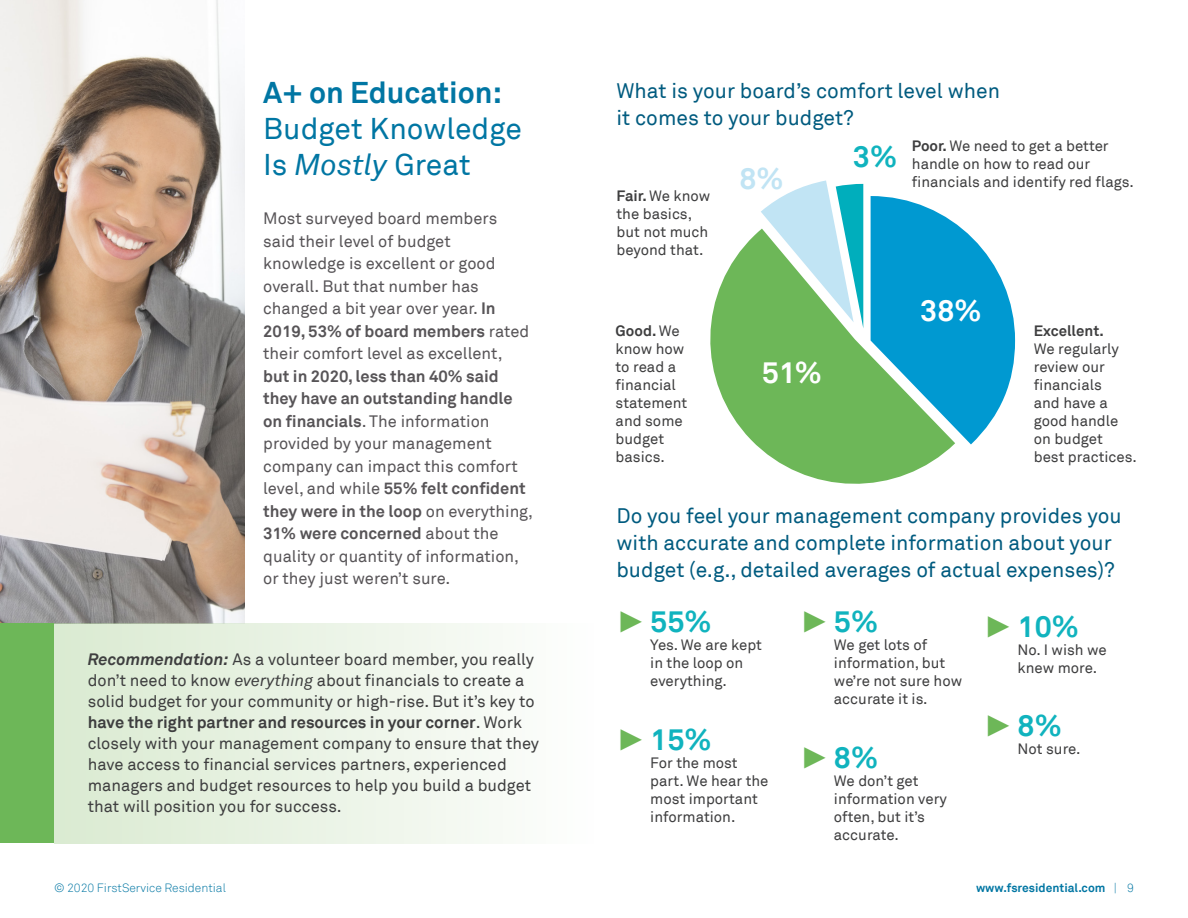
<style>
.page{position:relative;width:1188px;height:918px;background:#fff}
.page>*{position:absolute;margin:0;border:0;box-sizing:border-box;transform-origin:0 0}
.t1{font:30px/36px "Akkurat";color:#0076a3}
.t2{font:700 30px "Akkurat";color:#10b3be}
.t3{font:700 30px "Akkurat";color:#fff}
.t4{font:700 30px "Akkurat";color:#c1e4f4}
.t5{font:21px/27px "Akkurat";color:#005b7f}
.t6{font:16.5px/22.5px "Akkurat";color:#575457}
.t7{font:16.5px/21px "Akkurat";color:#3e3e3f}
.t8{font:15px/18px "Akkurat";color:#3e3e3f}
.t9{font:700 15px "Akkurat";color:#3e3e3f}
.t10{font:300 12px "Akkurat";color:#0076a3}
.t11{font:700 12px "Akkurat";color:#0076a3}
.s1{font-weight:700}
.s2{font-style:italic}
.s3{font-weight:700;font-style:italic}
.s4{font-family:"Arial";font-weight:400;color:#6db758}
.s5{font-weight:300}
</style>
<div class="page">
<img style="left:0;top:0;width:244px;height:623px">
<div style="left:54px;top:623px;width:540px;height:220px;background:linear-gradient(to right,#daead1,#fdfefd)"></div>
<div style="left:0;top:623px;width:54px;height:220px;background:#6db758"></div>
<svg style="left:761px;top:180px;width:102px;height:49px"></svg>
<svg style="left:710px;top:229px;width:245px;height:255px;fill:#6db758"></svg>
<svg style="left:871px;top:196px;width:144px;height:248px"></svg>
<p class="t1" style="left:263px;top:75px;width:260px"><span class="s1">A+ on Education:<br></span>Budget Knowledge<br>Is <span class="s2">Mostly</span> Great</p>
<p class="t6" style="left:263px;top:208px;width:236px">Most surveyed board members</p>
<p class="t6" style="left:263px;top:230px;width:271px">said their level of budget knowledge is excellent or good overall. But that number has changed a bit year over year. <span class="s1">In<br>2019, 53% of board members</span> rated their comfort level as excellent, <span class="s1">but in 2020, less than 40% said they have an outstanding handle on financials</span>. The information provided by your management company can impact this comfort level, and while <span class="s1">55% felt confident they were in the loop</span> on everything,<br><span class="s1">31% were concerned</span> about the quality or quantity of information, or they just weren’t sure.</p>
<p class="t7" style="left:88px;top:649px;width:453px"><span class="s3">Recommendation:</span> As a volunteer board member, you really don’t need to know <span class="s2">everything</span> about financials to create a solid budget for your community or high-rise. But it’s key to <span class="s1">have the right partner and resources in your corner</span>. Work closely with your management company to ensure that they have access to financial services partners, experienced managers and budget resources to help you build a budget that will position you for success.</p>
<p class="t5" style="left:616px;top:78px;width:385px">What is your board’s comfort level when it comes to your budget?</p>
<p class="t8" style="left:616px;top:188px;width:95px"><span class="s1">Fair.</span> We know the basics, but not much beyond that.</p>
<p class="t8" style="left:616px;top:322px;width:73px"><span class="s1">Good.</span> We know how to read a financial statement and some budget basics.</p>
<p class="t4" style="left:740px;top:160px;width:46px">8%</p>
<p class="t3" style="left:762px;top:354px;width:61px">51%</p>
<p class="t2" style="left:853px;top:137px;width:46px">3%</p>
<p class="t8" style="left:912px;top:137px;width:223px"><span class="s1">Poor.</span> We need to get a better handle on how to read our financials and identify red flags.</p>
<p class="t3" style="left:920px;top:292px;width:63px">38%</p>
<p class="t9" style="left:1034px;top:321px;width:72px">Excellent.</p>
<p class="t8" style="left:1034px;top:340px;width:87px">We regularly review our financials</p>
<p class="t8" style="left:1034px;top:394px;width:75px">and have a</p>
<p class="t8" style="left:1034px;top:412px;width:86px">good handle</p>
<p class="t8" style="left:1034px;top:430px;width:71px">on budget</p>
<p class="t8" style="left:1034px;top:448px;width:105px">best practices.</p>
<p class="t5" style="left:616px;top:503px;width:507px">Do you feel your management company provides you with accurate and complete information about your budget (e.g., detailed averages of actual expenses)?</p>
<p class="t2" style="left:616px;top:603px;width:97px"><span class="s4">►</span>55%</p>
<p class="t8" style="left:650px;top:636px;width:113px">Yes. We are kept in the loop on everything.</p>
<p class="t2" style="left:616px;top:720px;width:97px"><span class="s4">►</span>15%</p>
<p class="t8" style="left:650px;top:754px;width:120px">For the most part. We hear the most important information.</p>
<p class="t2" style="left:800px;top:603px;width:79px"><span class="s4">►</span>5%</p>
<p class="t8" style="left:834px;top:636px;width:130px">We get lots of information, but we’re not sure how accurate it is.</p>
<p class="t2" style="left:984px;top:607px;width:97px"><span class="s4">►</span>10%</p>
<p class="t8" style="left:1018px;top:641px;width:91px">No. I wish we knew more.</p>
<p class="t2" style="left:984px;top:707px;width:79px"><span class="s4">►</span>8%</p>
<p class="t8" style="left:1018px;top:740px;width:65px">Not sure.</p>
<p class="t2" style="left:800px;top:738px;width:79px"><span class="s4">►</span>8%</p>
<p class="t8" style="left:834px;top:772px;width:114px">We don’t get information very often, but it’s accurate.</p>
<p class="t10" style="left:54px;top:881px;width:174px">© 2020 FirstService Residential</p>
<p class="t11" style="left:976px;top:881px;width:159px">www.fsresidential.com <span class="s5">| 9</span></p>
</div>
